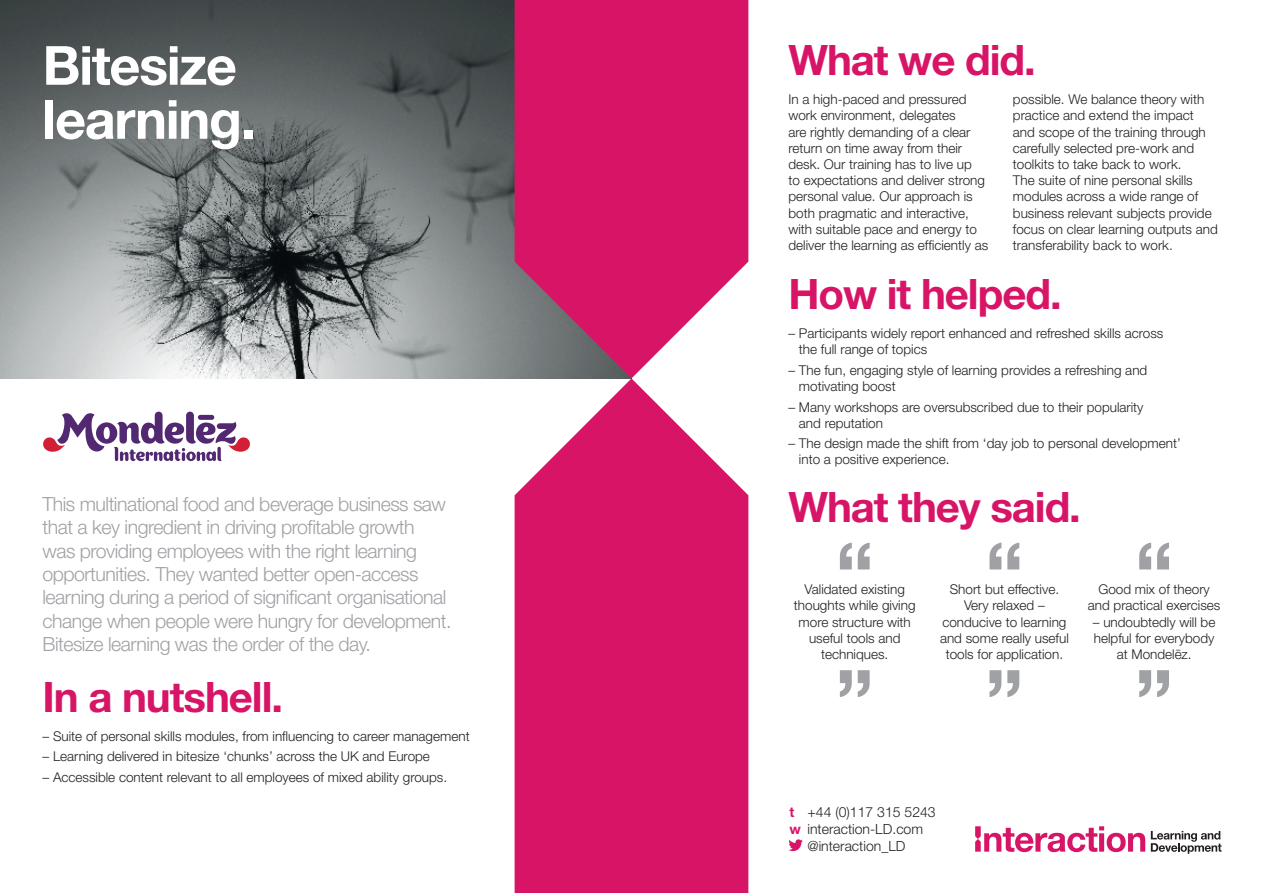
<style>
.page{position:relative;width:1263px;height:893px;background:#fff}
.page>*{position:absolute;margin:0;border:0;box-sizing:border-box;transform-origin:0 0}
.t1{font:700 54px/54px "Helvetica Neue";letter-spacing:-.025em;color:#fff}
.t2{font:700 42px "Helvetica Neue";letter-spacing:-.025em;color:#d71466}
.t3{font:300 19.5px/23.4px "Helvetica Neue";letter-spacing:-.025em;color:#a0a1a5}
.t4{font:300 14.1px "Helvetica Neue";color:#231f20}
.t5{font:300 13.5px/16.2px "Helvetica Neue";color:#231f20}
.s1{font-weight:700;color:#d71466}
</style>
<div class="page">
<img style="left:0;top:0;width:515px;height:378px">
<svg style="left:515px;top:0;width:233px;height:893px;background:#d82e76"></svg>
<svg style="left:43px;top:412px;width:207px;height:50px"></svg>
<svg style="left:840px;top:543px;width:30px;height:26px"></svg>
<svg style="left:840px;top:670px;width:30px;height:27px"></svg>
<svg style="left:989px;top:543px;width:30px;height:26px"></svg>
<svg style="left:989px;top:670px;width:30px;height:27px"></svg>
<svg style="left:1139px;top:543px;width:30px;height:26px"></svg>
<svg style="left:1139px;top:670px;width:30px;height:27px"></svg>
<svg style="left:1151px;top:831px;width:70px;height:23px"></svg>
<svg style="left:975px;top:826px;width:170px;height:26px"></svg>
<svg style="left:788px;top:839px;width:15px;height:12px"></svg>
<h1 class="t1" style="left:43px;top:37px;width:215px">Bitesize learning.</h1>
<p class="t3" style="left:43px;top:492px;width:410px">This multinational food and beverage business saw that a key ingredient in driving profitable growth was providing employees with the right learning opportunities. They wanted better open-access learning during a period of significant organisational change when people were hungry for development.<br>Bitesize learning was the order of the day.</p>
<h2 class="t2" style="left:43px;top:671px;width:242px">In a nutshell.</h2>
<p class="t5" style="left:43px;top:728px;width:429px">– Suite of personal skills modules, from influencing to career management</p>
<p class="t5" style="left:43px;top:748px;width:389px">– Learning delivered in bitesize ‘chunks’ across the UK and Europe</p>
<p class="t5" style="left:43px;top:769px;width:406px">– Accessible content relevant to all employees of mixed ability groups.</p>
<h2 class="t2" style="left:788px;top:34px;width:249px">What we did.</h2>
<p class="t5" style="left:788px;top:91px;width:201px">In a high-paced and pressured work environment, delegates<br>are rightly demanding of a clear return on time away from their desk. Our training has to live up<br>to expectations and deliver strong personal value. Our approach is both pragmatic and interactive, with suitable pace and energy to deliver the learning as efficiently as</p>
<p class="t5" style="left:1013px;top:91px;width:206px">possible. We balance theory with practice and extend the impact and scope of the training through carefully selected pre-work and toolkits to take back to work.<br>The suite of nine personal skills modules across a wide range of business relevant subjects provide focus on clear learning outputs and transferability back to work.</p>
<h2 class="t2" style="left:788px;top:268px;width:275px">How it helped.</h2>
<p class="t5" style="left:799px;top:325px;width:366px;text-indent:-11px">– Participants widely report enhanced and refreshed skills across the full range of topics</p>
<p class="t5" style="left:799px;top:362px;width:350px;text-indent:-11px">– The fun, engaging style of learning provides a refreshing and motivating boost</p>
<p class="t5" style="left:799px;top:398px;width:346px;text-indent:-11px">– Many workshops are oversubscribed due to their popularity and reputation</p>
<p class="t5" style="left:799px;top:435px;width:383px;text-indent:-11px">– The design made the shift from ‘day job to personal development’ into a positive experience.</p>
<h2 class="t2" style="left:788px;top:481px;width:294px">What they said.</h2>
<p class="t5" style="left:794px;top:581px;width:123px;text-align:center">Validated existing thoughts while giving more structure with useful tools and techniques.</p>
<p class="t5" style="left:940px;top:581px;width:130px;text-align:center">Short but effective.<br>Very relaxed – conducive to learning and some really useful tools for application.</p>
<p class="t5" style="left:1088px;top:581px;width:134px;text-align:center">Good mix of theory and practical exercises</p>
<p class="t5" style="left:1093px;top:613px;width:124px;text-align:center">– undoubtedly will be helpful for everybody at Mondele¯ z.</p>
<p class="t4" style="left:789px;top:803px;width:148px"><span class="s1">t</span> +44 (0)117 315 5243</p>
<p class="t4" style="left:789px;top:820px;width:135px"><span class="s1">w</span> interaction-LD.com</p>
<p class="t4" style="left:807px;top:837px;width:99px">@interaction_LD</p>
</div>
